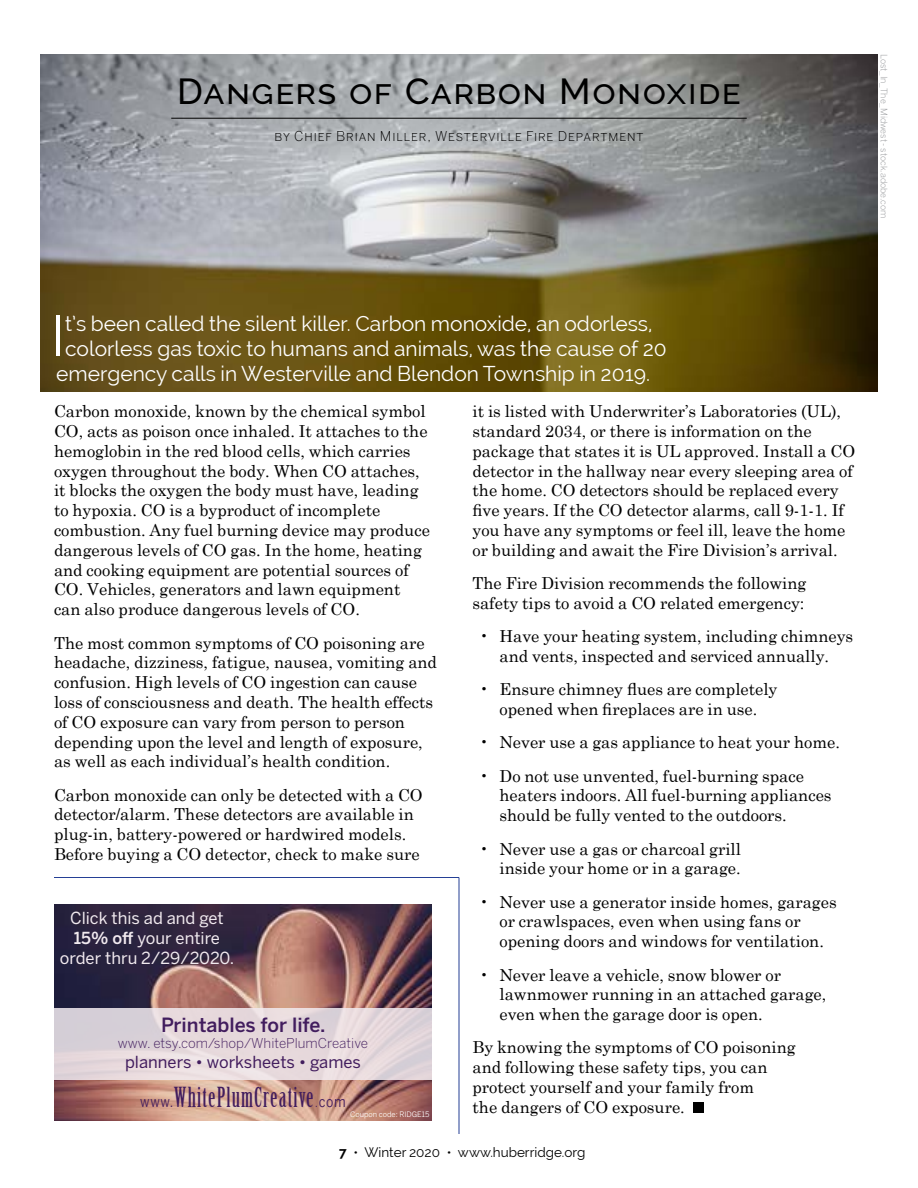
<style>
.page{position:relative;width:918px;height:1188px;background:#fff}
.page>*{position:absolute;margin:0;border:0;box-sizing:border-box;transform-origin:0 0}
.t1{font:56.55px "Raleway";color:#fff}
.t2{font:500 36px "Raleway";letter-spacing:.035em;color:#000}
.t3{font:27px "Birch Std";letter-spacing:.04em;color:#421d5e}
.t4{font:21px "Raleway";color:#fff}
.t5{font:500 19.5px "Benton Sans";color:#421d5e}
.t6{font:16.5px/19.8px "Century Schoolbook";color:#000}
.t7{font:16.5px/19.8px "Benton Sans";color:#f1eaef;text-align:center}
.t8{font:16.5px "Benton Sans";color:#421d5e}
.t9{font:300 13.5px "Benton Sans";letter-spacing:.065em;color:#000}
.t10{font:300 13.5px "Benton Sans";color:#421d5e}
.t11{font:13.5px "Raleway";color:#000}
.t12{font:300 9px "Benton Sans";color:#939598}
.t13{font:7.5px "Benton Sans";color:#fff}
.s1{font-weight:500}
.s2{font-family:"Benton Sans Condensed";font-size:15px}
.s3{font-family:"Benton Sans Condensed";font-weight:300;font-size:15px}
.s4{font-weight:700}
</style>
<div class="page">
<img style="left:40px;top:54px;width:837px;height:338px">
<div style="left:693px;top:1102px;width:11px;height:11px;background:#000"></div>
<hr style="left:171px;top:118px;width:576px;height:1px;background:#000">
<hr style="left:54px;top:877px;width:405px;height:1px;background:#243f95">
<hr style="left:459px;top:878px;width:1px;height:256px;background:#243f95">
<img style="left:54px;top:904px;width:378px;height:216px">
<svg style="left:54px;top:1009px;width:378px;height:71px;background:#e3d7db"></svg>
<h2 class="t2" style="left:177px;top:71px;width:565px">Dangers of Carbon Monoxide</h2>
<p class="t9" style="left:275px;top:128px;width:371px">by Chief Brian Miller, Westerville Fire Department</p>
<p class="t12" style="left:889px;top:54px;width:165px;rotate:90deg">Lost_In_The_Midwest - stock.adobe.com</p>
<h1 class="t1" style="left:51px;top:303px;width:16px">I</h1>
<p class="t4" style="left:65px;top:311px;width:589px">t’s been called the silent killer. Carbon monoxide, an odorless,</p>
<p class="t4" style="left:65px;top:336px;width:603px">colorless gas toxic to humans and animals, was the cause of 20</p>
<p class="t4" style="left:56px;top:361px;width:595px">emergency calls in Westerville and Blendon Township in 2019.</p>
<p class="t6" style="left:54px;top:400px;width:377px">Carbon monoxide, known by the chemical symbol CO, acts as poison once inhaled. It attaches to the hemoglobin in the red blood cells, which carries oxygen throughout the body. When CO attaches, it blocks the oxygen the body must have, leading to hypoxia. CO is a byproduct of incomplete combustion. Any fuel burning device may produce dangerous levels of CO gas. In the home, heating and cooking equipment are potential sources of CO. Vehicles, generators and lawn equipment can also produce dangerous levels of CO.</p>
<p class="t6" style="left:54px;top:631px;width:385px">The most common symptoms of CO poisoning are headache, dizziness, fatigue, nausea, vomiting and confusion. High levels of CO ingestion can cause loss of consciousness and death. The health effects of CO exposure can vary from person to person depending upon the level and length of exposure, as well as each individual’s health condition.</p>
<p class="t6" style="left:54px;top:783px;width:370px">Carbon monoxide can only be detected with a CO detector/alarm. These detectors are available in plug-in, battery-powered or hardwired models.<br>Before buying a CO detector, check to make sure</p>
<p class="t6" style="left:473px;top:400px;width:384px">it is listed with Underwriter’s Laboratories (UL), standard 2034, or there is information on the package that states it is UL approved. Install a CO detector in the hallway near every sleeping area of the home. CO detectors should be replaced every five years. If the CO detector alarms, call 9-1-1. If you have any symptoms or feel ill, leave the home or building and await the Fire Division’s arrival.</p>
<p class="t6" style="left:473px;top:572px;width:335px">The Fire Division recommends the following safety tips to avoid a CO related emergency:</p>
<p class="t6" style="left:479px;top:625px;width:375px;text-align:center">• Have your heating system, including chimneys and vents, inspected and serviced annually.</p>
<p class="t6" style="left:479px;top:678px;width:300px;text-align:center">• Ensure chimney flues are completely opened when fireplaces are in use.</p>
<p class="t6" style="left:479px;top:731px;width:362px">• Never use a gas appliance to heat your home.</p>
<p class="t6" style="left:500px;top:764px;width:334px;text-indent:-20px">• Do not use unvented, fuel-burning space heaters indoors. All fuel-burning appliances should be fully vented to the outdoors.</p>
<p class="t6" style="left:479px;top:837px;width:263px;text-align:right">• Never use a gas or charcoal grill inside your home or in a garage.</p>
<p class="t6" style="left:500px;top:890px;width:339px;text-indent:-20px">• Never use a generator inside homes, garages or crawlspaces, even when using fans or opening doors and windows for ventilation.</p>
<p class="t6" style="left:500px;top:963px;width:328px;text-indent:-20px">• Never leave a vehicle, snow blower or lawnmower running in an attached garage, even when the garage door is open.</p>
<p class="t6" style="left:473px;top:1036px;width:325px">By knowing the symptoms of CO poisoning and following these safety tips, you can protect yourself and your family from<br>the dangers of CO exposure.</p>
<p class="t7" style="left:60px;top:908px;width:176px">Click this ad and get<br><span class="s1">15% off</span> your entire order thru 2/29/2020.</p>
<p class="t5" style="left:161px;top:1013px;width:166px">Printables for life.</p>
<p class="t10" style="left:118px;top:1035px;width:252px">www. etsy.com/shop/WhitePlumCreative</p>
<p class="t8" style="left:125px;top:1052px;width:237px">planners • worksheets • games</p>
<h3 class="t3" style="left:140px;top:1082px;width:207px"><span class="s2">www.</span>WhitePlumCreative<span class="s3">.</span><span class="s2">com</span></h3>
<p class="t13" style="left:350px;top:1110px;width:81px">Coupon code: RIDGE15</p>
<p class="t11" style="left:339px;top:1145px;width:248px"><span class="s4">7</span> • Winter 2020 • www.huberridge.org</p>
</div>
